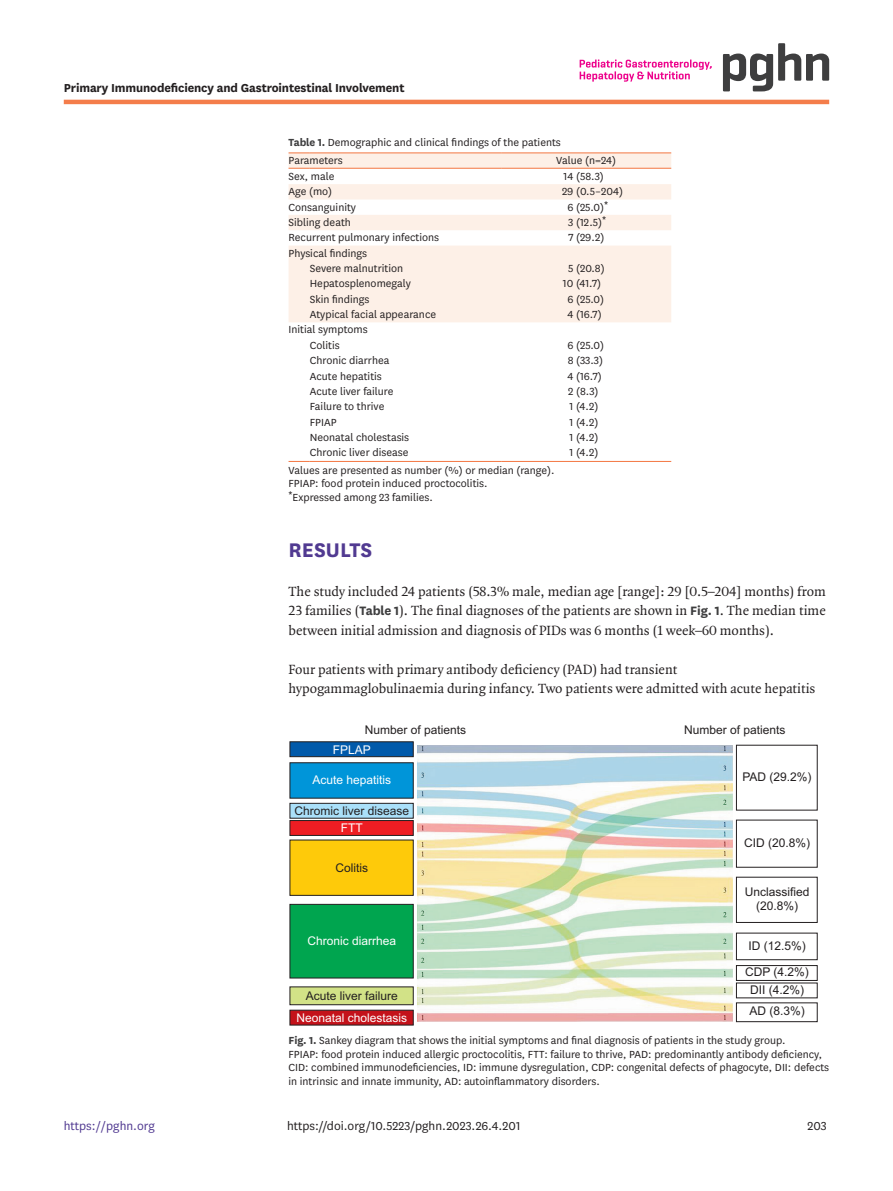
<style>
.page{position:relative;width:893px;height:1191px;background:#fff}
.page>*{position:absolute;margin:0;border:0;box-sizing:border-box;transform-origin:0 0}
.body_title1{font:700 23.1px "National";color:#513a91}
.body_p_first{font:14.25px/19.5px "Quadraat OT";color:#231f20;text-align:justify}
.body_p{font:14.25px/19.5px "Quadraat OT";color:#231f20}
.alt-title-type{font:700 13.5px "National";letter-spacing:-.01em;color:#231f20}
.doi_running_footer{font:13.5px "National";color:#231f20}
.t1{font:13.5px "National";color:#513a91}
.tbody_entry{font:12px "National";color:#231f20}
.fig_caption{font:12px/13.5px "National";color:#231f20}
.t2{font:12px/13.4px "Arial";color:#231f20;text-align:center}
.table-wrap-foot_p{font:12px "National";color:#231f20}
.t3{font:12px "Arial";color:#fff}
.table-wrap_caption{font:12px "National";color:#231f20}
.table-wrap-foot_p_fi{font:12px "National";color:#231f20}
.thead_entry{font:12px "National";letter-spacing:-.005em;color:#231f20}
.s1{font-weight:700;color:#3e3e3f}
.s2{font-family:"Arial Unicode MS";font-size:10.5px}
.s3{font-family:"National";font-weight:700;color:#3e3e3f}
.s4{color:#fff}
</style>
<div class="page">
<hr style="left:64px;top:100px;width:765px;height:4px;background:#f47d4b">
<svg style="left:723px;top:43px;width:106px;height:48px"></svg>
<svg style="left:580px;top:60px;width:132px;height:22px"></svg>
<svg style="left:289px;top:153px;width:382px;height:169px;fill:#fdf0e7"></svg>
<svg style="left:289px;top:152px;width:21px;height:1px"></svg>
<hr style="left:310px;top:152px;width:191px;height:1px;background:#f47d4b">
<hr style="left:501px;top:152px;width:170px;height:1px;background:#f47d4b">
<svg style="left:289px;top:168px;width:21px;height:1px"></svg>
<hr style="left:310px;top:168px;width:191px;height:1px;background:#f47d4b">
<hr style="left:501px;top:168px;width:170px;height:1px;background:#f47d4b">
<svg style="left:289px;top:461px;width:21px;height:1px"></svg>
<hr style="left:310px;top:461px;width:191px;height:1px;background:#f47d4b">
<hr style="left:501px;top:461px;width:170px;height:1px;background:#f47d4b">
<div style="left:289px;top:1009px;width:125px;height:16px;background:#c4121a;border:1px solid #231f20"></div>
<img style="left:418px;top:745px;width:315px;height:276px">
<div style="left:736px;top:744px;width:82px;height:66px;border:1px solid #231f20"></div>
<div style="left:289px;top:762px;width:125px;height:36px;background:#0095d9;border:1px solid #231f20"></div>
<svg style="left:736px;top:819px;width:82px;height:203px"></svg>
<div style="left:289px;top:741px;width:125px;height:16px;background:#015aaa;border:1px solid #231f20"></div>
<div style="left:289px;top:820px;width:125px;height:16px;background:#ee1d23;border:1px solid #231f20"></div>
<div style="left:289px;top:803px;width:125px;height:15px;background:#aae0f9;border:1px solid #231f20"></div>
<div style="left:289px;top:839px;width:125px;height:56px;background:#feca0a"></div>
<div style="left:289px;top:986px;width:125px;height:19px;background:#d2e287;border:1px solid #231f20"></div>
<div style="left:289px;top:904px;width:125px;height:74px;background:#00a54f;border:1px solid #231f20"></div>
<p class="alt-title-type" style="left:64px;top:78px;width:342px">Primary Immunodeficiency and Gastrointestinal Involvement</p>
<p class="table-wrap_caption" style="left:289px;top:135px;width:274px"><span class="s1">Table 1.</span> Demographic and clinical findings of the patients</p>
<p class="thead_entry" style="left:289px;top:152px;width:56px">Parameters</p>
<p class="thead_entry" style="left:556px;top:152px;width:62px">Value (n=24)</p>
<p class="tbody_entry" style="left:289px;top:168px;width:47px">Sex, male</p>
<p class="tbody_entry" style="left:564px;top:168px;width:42px">14 (58.3)</p>
<p class="tbody_entry" style="left:289px;top:184px;width:45px">Age (mo)</p>
<p class="tbody_entry" style="left:562px;top:184px;width:62px">29 (0.5–204)</p>
<p class="tbody_entry" style="left:289px;top:199px;width:69px">Consanguinity</p>
<p class="tbody_entry" style="left:567px;top:199px;width:42px">6 (25.0)<span class="s2">*</span></p>
<p class="tbody_entry" style="left:289px;top:214px;width:64px">Sibling death</p>
<p class="tbody_entry" style="left:568px;top:214px;width:40px">3 (12.5)<span class="s2">*</span></p>
<p class="tbody_entry" style="left:289px;top:230px;width:152px">Recurrent pulmonary infections</p>
<p class="tbody_entry" style="left:568px;top:230px;width:38px">7 (29.2)</p>
<p class="tbody_entry" style="left:289px;top:245px;width:80px">Physical findings</p>
<p class="tbody_entry" style="left:310px;top:260px;width:95px">Severe malnutrition</p>
<p class="tbody_entry" style="left:568px;top:260px;width:38px">5 (20.8)</p>
<p class="tbody_entry" style="left:310px;top:276px;width:102px">Hepatosplenomegaly</p>
<p class="tbody_entry" style="left:563px;top:276px;width:40px">10 (41.7)</p>
<p class="tbody_entry" style="left:310px;top:291px;width:61px">Skin findings</p>
<p class="tbody_entry" style="left:567px;top:291px;width:38px">6 (25.0)</p>
<p class="tbody_entry" style="left:310px;top:307px;width:128px">Atypical facial appearance</p>
<p class="tbody_entry" style="left:567px;top:307px;width:36px">4 (16.7)</p>
<p class="tbody_entry" style="left:289px;top:322px;width:81px">Initial symptoms</p>
<p class="tbody_entry" style="left:310px;top:337px;width:31px">Colitis</p>
<p class="tbody_entry" style="left:567px;top:337px;width:38px">6 (25.0)</p>
<p class="tbody_entry" style="left:310px;top:353px;width:81px">Chronic diarrhea</p>
<p class="tbody_entry" style="left:568px;top:353px;width:37px">8 (33.3)</p>
<p class="tbody_entry" style="left:310px;top:368px;width:73px">Acute hepatitis</p>
<p class="tbody_entry" style="left:567px;top:368px;width:36px">4 (16.7)</p>
<p class="tbody_entry" style="left:310px;top:383px;width:85px">Acute liver failure</p>
<p class="tbody_entry" style="left:568px;top:383px;width:32px">2 (8.3)</p>
<p class="tbody_entry" style="left:310px;top:399px;width:76px">Failure to thrive</p>
<p class="tbody_entry" style="left:570px;top:399px;width:30px">1 (4.2)</p>
<p class="tbody_entry" style="left:310px;top:414px;width:28px">FPIAP</p>
<p class="tbody_entry" style="left:570px;top:414px;width:30px">1 (4.2)</p>
<p class="tbody_entry" style="left:310px;top:429px;width:101px">Neonatal cholestasis</p>
<p class="tbody_entry" style="left:570px;top:429px;width:30px">1 (4.2)</p>
<p class="tbody_entry" style="left:310px;top:445px;width:100px">Chronic liver disease</p>
<p class="tbody_entry" style="left:570px;top:445px;width:30px">1 (4.2)</p>
<p class="table-wrap-foot_p_fi" style="left:289px;top:462px;width:267px">Values are presented as number (%) or median (range).</p>
<p class="table-wrap-foot_p" style="left:289px;top:476px;width:201px">FPIAP: food protein induced proctocolitis.</p>
<p class="table-wrap-foot_p" style="left:289px;top:489px;width:146px"><span class="s2">*</span>Expressed among 23 families.</p>
<p class="body_title1" style="left:289px;top:533px;width:85px">RESULTS</p>
<p class="body_p_first" style="left:289px;top:581px;width:539px">The study included 24 patients (58.3% male, median age [range]: 29 [0.5–204] months) from 23 families (<span class="s3">Table 1</span>). The final diagnoses of the patients are shown in <span class="s3">Fig. 1</span>. The median time between initial admission and diagnosis of PIDs was 6 months (1 week–60 months).</p>
<p class="body_p" style="left:289px;top:659px;width:528px">Four patients with primary antibody deficiency (PAD) had transient hypogammaglobulinaemia during infancy. Two patients were admitted with acute hepatitis</p>
<p class="t2" style="left:365px;top:724px;width:103px">Number of patients</p>
<p class="t3" style="left:333px;top:745px;width:40px">FPLAP</p>
<p class="t3" style="left:312px;top:775px;width:80px">Acute hepatitis</p>
<p class="t2" style="left:294px;top:803px;width:116px;line-height:17.2px">Chromic liver disease<br><span class="s4">FTT</span></p>
<p class="t2" style="left:335px;top:862px;width:34px">Colitis</p>
<p class="t3" style="left:307px;top:936px;width:90px">Chronic diarrhea</p>
<p class="t2" style="left:306px;top:990px;width:94px">Acute liver failure</p>
<p class="t3" style="left:296px;top:1013px;width:112px">Neonatal cholestasis</p>
<p class="t2" style="left:684px;top:724px;width:103px">Number of patients</p>
<p class="t2" style="left:742px;top:771px;width:71px">PAD (29.2%)</p>
<p class="t2" style="left:744px;top:837px;width:68px">CID (20.8%)</p>
<p class="t2" style="left:745px;top:886px;width:66px">Unclassified (20.8%)</p>
<p class="t2" style="left:748px;top:939px;width:59px">ID (12.5%)</p>
<p class="t2" style="left:745px;top:964px;width:65px;line-height:17.4px">CDP (4.2%)<br>DII (4.2%)</p>
<p class="t2" style="left:749px;top:1005px;width:57px">AD (8.3%)</p>
<p class="fig_caption" style="left:289px;top:1033px;width:542px"><span class="s1">Fig. 1.</span> Sankey diagram that shows the initial symptoms and final diagnosis of patients in the study group.<br>FPIAP: food protein induced allergic proctocolitis, FTT: failure to thrive, PAD: predominantly antibody deficiency, CID: combined immunodeficiencies, ID: immune dysregulation, CDP: congenital defects of phagocyte, DII: defects in intrinsic and innate immunity, AD: autoinflammatory disorders.</p>
<p class="t1" style="left:64px;top:1116px;width:93px">https://pghn.org</p>
<p class="doi_running_footer" style="left:287px;top:1116px;width:235px">https://doi.org/10.5223/pghn.2023.26.4.201</p>
<p class="doi_running_footer" style="left:807px;top:1116px;width:21px">203</p>
</div>
